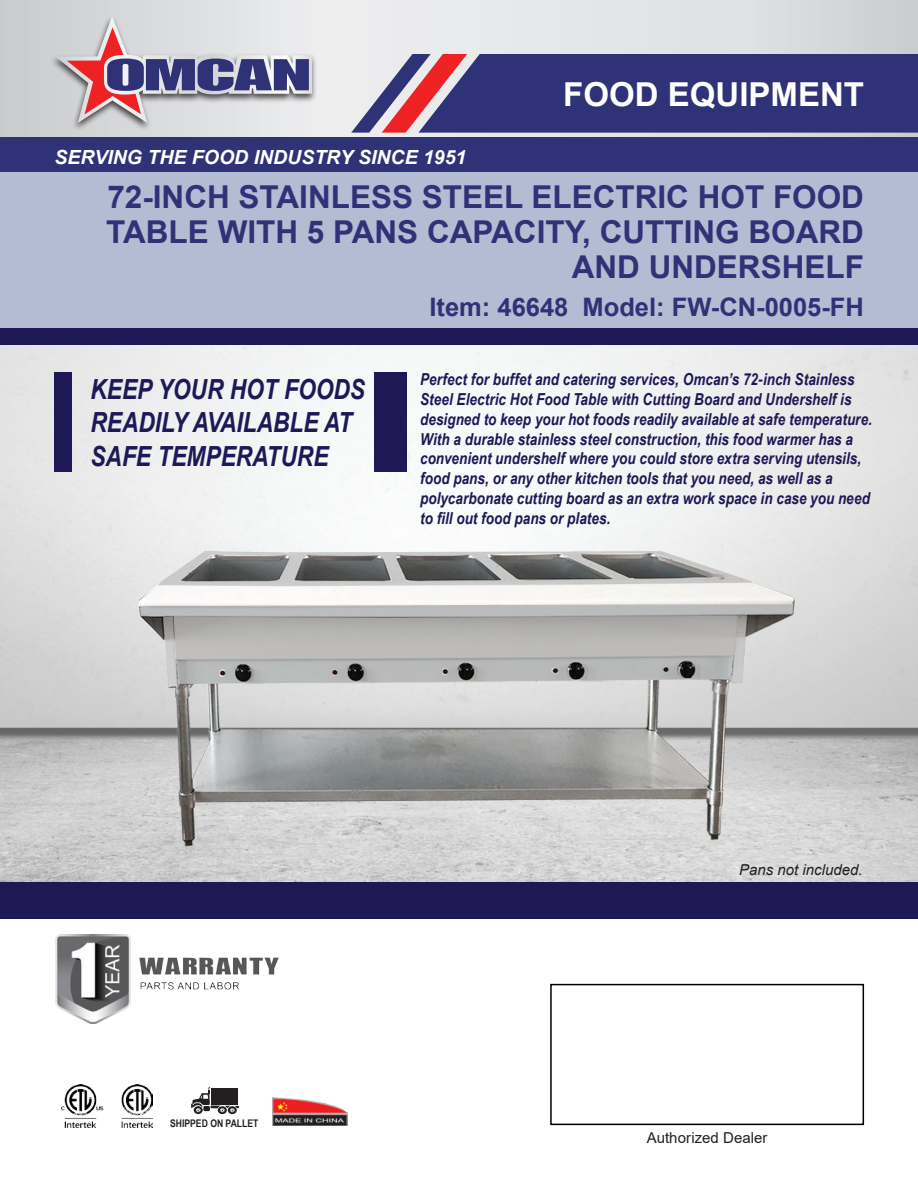
<style>
.page{position:relative;width:918px;height:1188px;background:#fff}
.page>*{position:absolute;margin:0;border:0;box-sizing:border-box;transform-origin:0 0}
.t1{font:700 33px "Arial";color:#fff}
.t2{font:700 31.5px/34.8px "Arial";color:#2f3276;text-align:right}
.t3{font:italic 700 27.75px/33.3px "Arial Narrow";color:#1f1857}
.t4{font:700 25.5px "Arial";color:#2f3276}
.t5{font:italic 700 19.5px "Arial";color:#fff}
.t6{font:italic 700 16.5px/19.8px "Arial Narrow";letter-spacing:.005em;color:#1f1857}
.t7{font:15px "Arial";letter-spacing:.005em;color:#231f20}
.t8{font:italic 15px "Arial";color:#231f20}
.t9{font:700 10.5px "Arial Narrow";color:#231f20}
</style>
<div class="page">
<svg style="left:0;top:0;width:918px;height:137px;background:#dedfe1"></svg>
<div style="left:0;top:137px;width:918px;height:39px;background:#2f3276"></div>
<svg style="left:351px;top:54px;width:567px;height:79px;background:#4a447e"></svg>
<div style="left:49px;top:14px;width:268px;height:117px;background:#231f20;opacity:.8"></div>
<svg style="left:56px;top:16px;width:256px;height:107px;background:#b9aebc"></svg>
<img style="left:0;top:344px;width:918px;height:538px">
<div style="left:0;top:172px;width:918px;height:156px;background:#b4bcd4"></div>
<div style="left:0;top:328px;width:918px;height:16px;background:#1f1857"></div>
<div style="left:0;top:882px;width:918px;height:36px;background:#1f1857"></div>
<img style="left:273px;top:1097px;width:74px;height:28px">
<img style="left:56px;top:934px;width:223px;height:90px">
<svg style="left:194px;top:1106px;width:9px;height:8px"></svg>
<svg style="left:218px;top:1106px;width:9px;height:8px"></svg>
<svg style="left:228px;top:1106px;width:9px;height:8px"></svg>
<svg style="left:191px;top:1087px;width:48px;height:25px"></svg>
<div style="left:550px;top:984px;width:314px;height:141px;border:2px solid #000"></div>
<img style="left:62px;top:1084px;width:90px;height:44px">
<img style="left:131px;top:531px;width:671px;height:321px">
<div style="left:54px;top:373px;width:18px;height:99px;background:#1f1857"></div>
<div style="left:375px;top:373px;width:32px;height:99px;background:#1f1857"></div>
<p class="t5" style="left:54px;top:144px;width:414px">SERVING THE FOOD INDUSTRY SINCE 1951</p>
<h1 class="t1" style="left:563px;top:71px;width:302px">FOOD EQUIPMENT</h1>
<h2 class="t2" style="left:106px;top:180px;width:759px">72-INCH STAINLESS STEEL ELECTRIC HOT FOOD<br>TABLE WITH 5 PANS CAPACITY, CUTTING BOARD<br>AND UNDERSHELF</h2>
<h3 class="t4" style="left:430px;top:289px;width:436px">Item: 46648 Model: FW-CN-0005-FH</h3>
<h3 class="t3" style="left:90px;top:371px;width:33px">keep</h3>
<h3 class="t3" style="left:158px;top:371px;width:90px">your hot</h3>
<h3 class="t3" style="left:90px;top:371px;width:274px;text-indent:194px">foods readily available at safe temperature</h3>
<p class="t6" style="left:420px;top:369px;width:453px">Perfect for buffet and catering services, Omcan’s 72-inch Stainless Steel Electric Hot Food Table with Cutting Board and Undershelf is designed to keep your hot foods readily available at safe temperature.<br>With a durable stainless steel construction, this food warmer has a convenient undershelf where you could store extra serving utensils, food pans, or any other kitchen tools that you need, as well as a polycarbonate cutting board as an extra work space in case you need to fill out food pans or plates.</p>
<p class="t9" style="left:170px;top:1116px;width:90px">SHIPPED ON PALLET</p>
<p class="t8" style="left:739px;top:860px;width:125px">Pans not included.</p>
<p class="t7" style="left:647px;top:1127px;width:122px">Authorized Dealer</p>
</div>
